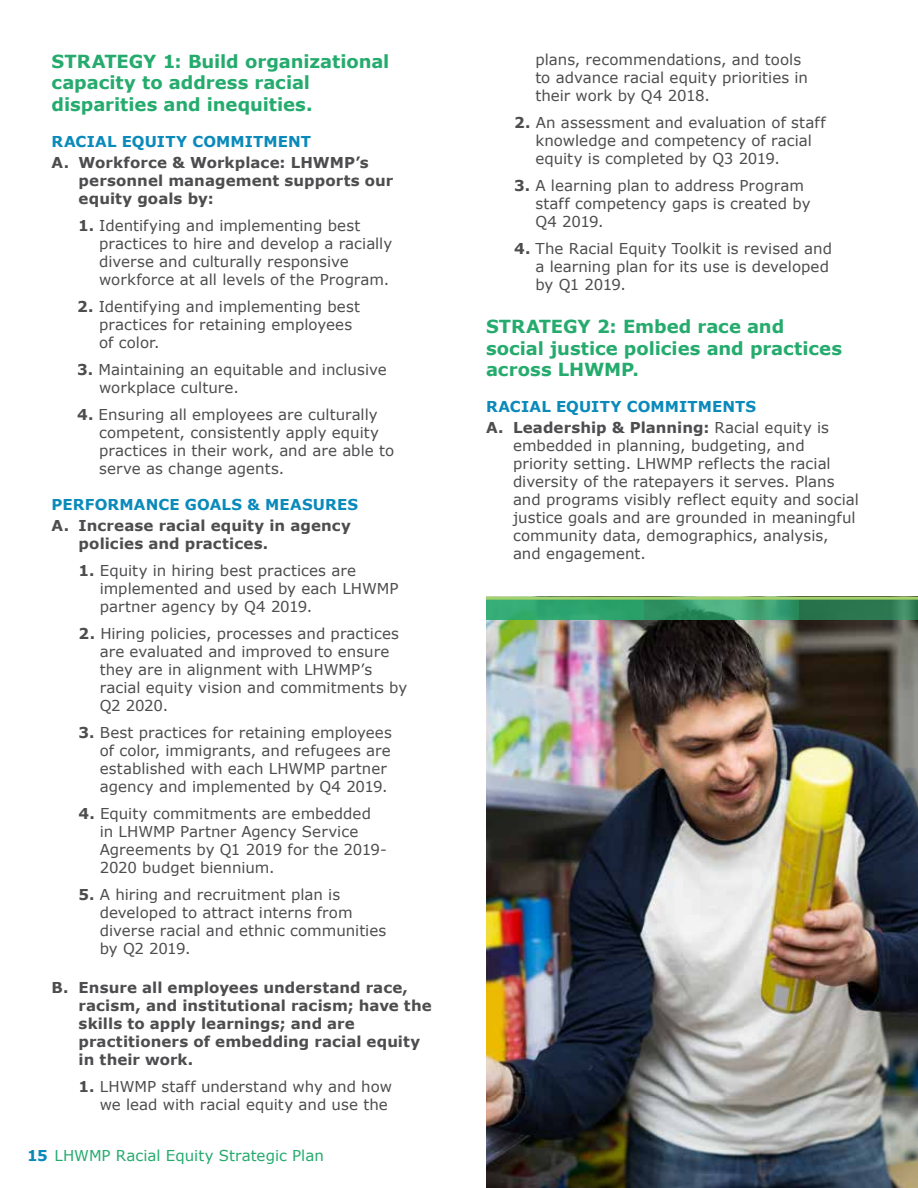
<style>
.page{position:relative;width:918px;height:1188px;background:#fff}
.page>*{position:absolute;margin:0;border:0;box-sizing:border-box;transform-origin:0 0}
.t1{font:700 18px/21.6px "Verdana";letter-spacing:-.005em;color:#25ab6d}
.t2{font:15px/18px "Verdana";color:#4d4d4f}
.t3{font:700 15px/18px "Verdana";letter-spacing:.005em;color:#4d4d4f}
.t4{font:700 15px/21px "Verdana";letter-spacing:.005em;color:#0a8abb}
.t5{font:15px "Verdana";color:#25ab6d}
.s1{font-weight:700}
.s2{font-weight:700;color:#0a8abb}
.s3{color:#4d4d4f}
.s4{font-weight:400;color:#4d4d4f}
</style>
<div class="page">
<img style="left:486px;top:620px;width:432px;height:568px">
<div style="left:486px;top:599px;width:158px;height:21px;background:#2ea46f"></div>
<svg style="left:644px;top:600px;width:155px;height:20px;background:#389b6d"></svg>
<svg style="left:799px;top:600px;width:119px;height:20px;background:#2d7851"></svg>
<hr style="left:486px;top:597px;width:432px;height:3px;background:#a5d16c">
<p class="t1" style="left:52px;top:50px;width:339px">STRATEGY 1: Build organizational capacity to address racial disparities and inequities.</p>
<p class="t4" style="left:52px;top:131px;width:261px">RACIAL EQUITY COMMITMENT</p>
<p class="t3" style="left:79px;top:153px;width:316px;text-indent:-27px">A. Workforce &amp; Workplace: LHWMP’s personnel management supports our equity goals by:</p>
<p class="t2" style="left:99px;top:217px;width:295px;text-indent:-21px"><span class="s1">1.</span> Identifying and implementing best practices to hire and develop a racially diverse and culturally responsive workforce at all levels of the Program.</p>
<p class="t2" style="left:99px;top:298px;width:262px;text-indent:-22px"><span class="s1">2.</span> Identifying and implementing best practices for retaining employees of color.</p>
<p class="t2" style="left:99px;top:361px;width:289px;text-indent:-22px"><span class="s1">3.</span> Maintaining an equitable and inclusive workplace culture.</p>
<p class="t2" style="left:99px;top:406px;width:296px;text-indent:-22px"><span class="s1">4.</span> Ensuring all employees are culturally competent, consistently apply equity practices in their work, and are able to serve as change agents.</p>
<p class="t4" style="left:52px;top:494px;width:308px">PERFORMANCE GOALS &amp; MEASURES</p>
<p class="t3" style="left:79px;top:516px;width:274px;text-indent:-27px">A. Increase racial equity in agency policies and practices.</p>
<p class="t2" style="left:100px;top:562px;width:300px;text-indent:-21px"><span class="s1">1.</span> Equity in hiring best practices are implemented and used by each LHWMP partner agency by Q4 2019.</p>
<p class="t2" style="left:100px;top:625px;width:309px;text-indent:-21px"><span class="s1">2.</span> Hiring policies, processes and practices are evaluated and improved to ensure they are in alignment with LHWMP’s racial equity vision and commitments by<br>Q2 2020.</p>
<p class="t2" style="left:100px;top:724px;width:294px;text-indent:-21px"><span class="s1">3.</span> Best practices for retaining employees of color, immigrants, and refugees are established with each LHWMP partner agency and implemented by Q4 2019.</p>
<p class="t2" style="left:100px;top:805px;width:289px;text-indent:-21px"><span class="s1">4.</span> Equity commitments are embedded in LHWMP Partner Agency Service<br>Agreements by Q1 2019 for the 2019-<br>2020 budget biennium.</p>
<p class="t2" style="left:100px;top:886px;width:288px;text-indent:-21px"><span class="s1">5.</span> A hiring and recruitment plan is developed to attract interns from diverse racial and ethnic communities by Q2 2019.</p>
<p class="t3" style="left:79px;top:978px;width:355px;text-indent:-27px">B. Ensure all employees understand race, racism, and institutional racism; have the skills to apply learnings; and are practitioners of embedding racial equity in their work.</p>
<p class="t2" style="left:79px;top:1078px;width:315px;text-align:right"><span class="s1">1.</span> LHWMP staff understand why and how we lead with racial equity and use the</p>
<p class="t5" style="left:27px;top:1146px;width:298px"><span class="s2">15</span> LHWMP Racial Equity Strategic Plan</p>
<p class="t2" style="left:535px;top:51px;width:274px">plans, recommendations, and tools to advance racial equity priorities in their work by Q4 2018.</p>
<p class="t2" style="left:535px;top:114px;width:292px;text-indent:-21px"><span class="s1">2.</span> An assessment and evaluation of staff knowledge and competency of racial equity is completed by Q3 2019.</p>
<p class="t2" style="left:535px;top:177px;width:277px;text-indent:-21px"><span class="s1">3.</span> A learning plan to address Program staff competency gaps is created by<br>Q4 2019.</p>
<p class="t2" style="left:535px;top:240px;width:298px;text-indent:-21px"><span class="s1">4.</span> The Racial Equity Toolkit is revised and a learning plan for its use is developed by Q1 2019.</p>
<p class="t1" style="left:486px;top:316px;width:358px">STRATEGY 2: Embed race and social justice policies and practices across LHWMP.</p>
<p class="t4" style="left:486px;top:397px;width:345px">RACIAL EQUITY COMMITMENTS<br><span class="s3">A. Leadership &amp; Planning:</span> <span class="s4">Racial equity is</span></p>
<p class="t2" style="left:513px;top:437px;width:347px">embedded in planning, budgeting, and priority setting. LHWMP reflects the racial diversity of the ratepayers it serves. Plans and programs visibly reflect equity and social justice goals and are grounded in meaningful community data, demographics, analysis, and engagement.</p>
</div>
